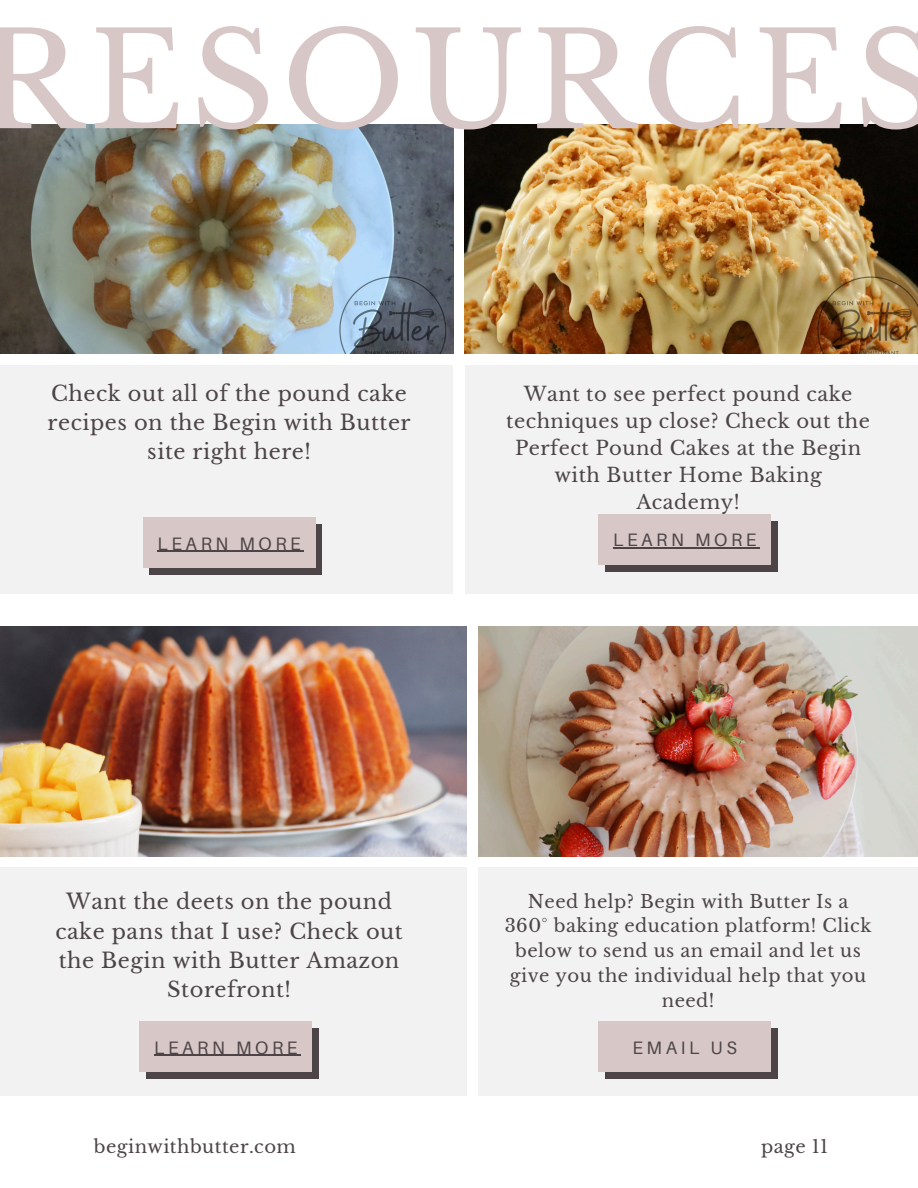
<style>
.page{position:relative;width:918px;height:1188px;background:#fff}
.page>*{position:absolute;margin:0;border:0;box-sizing:border-box;transform-origin:0 0}
.t1{font:130.95px "Libre Baskerville";letter-spacing:.05em;color:#d8c7c7}
.t2{font:21px/29.2px "Libre Baskerville";letter-spacing:.025em;color:#4c4446;text-align:center}
.t3{font:19.5px/27px "Libre Baskerville";letter-spacing:.025em;color:#4c4446;text-align:center}
.t4{font:18px/24.8px "Libre Baskerville";letter-spacing:.025em;color:#4c4446;text-align:center}
.t5{font:18px "Aileron";letter-spacing:.2em;color:#4c4446}
</style>
<div class="page">
<div style="left:0;top:365px;width:453px;height:229px;background:#f2f2f2"></div>
<div style="left:465px;top:365px;width:453px;height:229px;background:#f2f2f2"></div>
<img style="left:465px;top:124px;width:453px;height:230px">
<img style="left:0;top:124px;width:453px;height:230px">
<div style="left:0;top:867px;width:467px;height:229px;background:#f2f2f2"></div>
<div style="left:478px;top:867px;width:440px;height:229px;background:#f2f2f2"></div>
<img style="left:0;top:627px;width:467px;height:229px">
<img style="left:478px;top:627px;width:440px;height:229px">
<div style="left:149px;top:524px;width:173px;height:51px;background:#4c4446"></div>
<div style="left:143px;top:517px;width:173px;height:51px;background:#d8c7c7"></div>
<hr style="left:157px;top:551px;width:147px;height:1px;background:#4c4446">
<div style="left:605px;top:521px;width:173px;height:51px;background:#4c4446"></div>
<div style="left:598px;top:514px;width:173px;height:51px;background:#d8c7c7"></div>
<hr style="left:613px;top:547px;width:147px;height:1px;background:#4c4446">
<div style="left:605px;top:1028px;width:173px;height:51px;background:#4c4446"></div>
<div style="left:598px;top:1021px;width:173px;height:51px;background:#d8c7c7"></div>
<div style="left:146px;top:1028px;width:173px;height:51px;background:#4c4446"></div>
<div style="left:139px;top:1021px;width:173px;height:51px;background:#d8c7c7"></div>
<hr style="left:154px;top:1055px;width:147px;height:1px;background:#4c4446">
<h3 class="t1" style="left:-21px;top:1px;width:961px">RESOURCES</h3>
<h1 class="t2" style="left:48px;top:379px;width:365px">Check out all of the pound cake recipes on the Begin with Butter site right here!</h1>
<h2 class="t3" style="left:506px;top:381px;width:365px">Want to see perfect pound cake techniques up close? Check out the<br>Perfect Pound Cakes at the Begin with Butter Home Baking<br>Academy!</h2>
<h3 class="t5" style="left:157px;top:532px;width:145px">LEARN MORE</h3>
<h2 class="t5" style="left:613px;top:529px;width:145px">LEARN MORE</h2>
<h3 class="t2" style="left:55px;top:887px;width:349px">Want the deets on the pound cake pans that I use? Check out the Begin with Butter Amazon<br>Storefront!</h3>
<h2 class="t4" style="left:505px;top:889px;width:368px">Need help? Begin with Butter Is a<br>360° baking education platform! Click below to send us an email and let us give you the individual help that you need!</h2>
<p class="t5" style="left:154px;top:1036px;width:145px">LEARN MORE</p>
<h3 class="t5" style="left:632px;top:1036px;width:106px">EMAIL US</h3>
<p class="t4" style="left:94px;top:1134px;width:204px">beginwithbutter.com</p>
<p class="t4" style="left:761px;top:1134px;width:69px">page 11</p>
</div>
